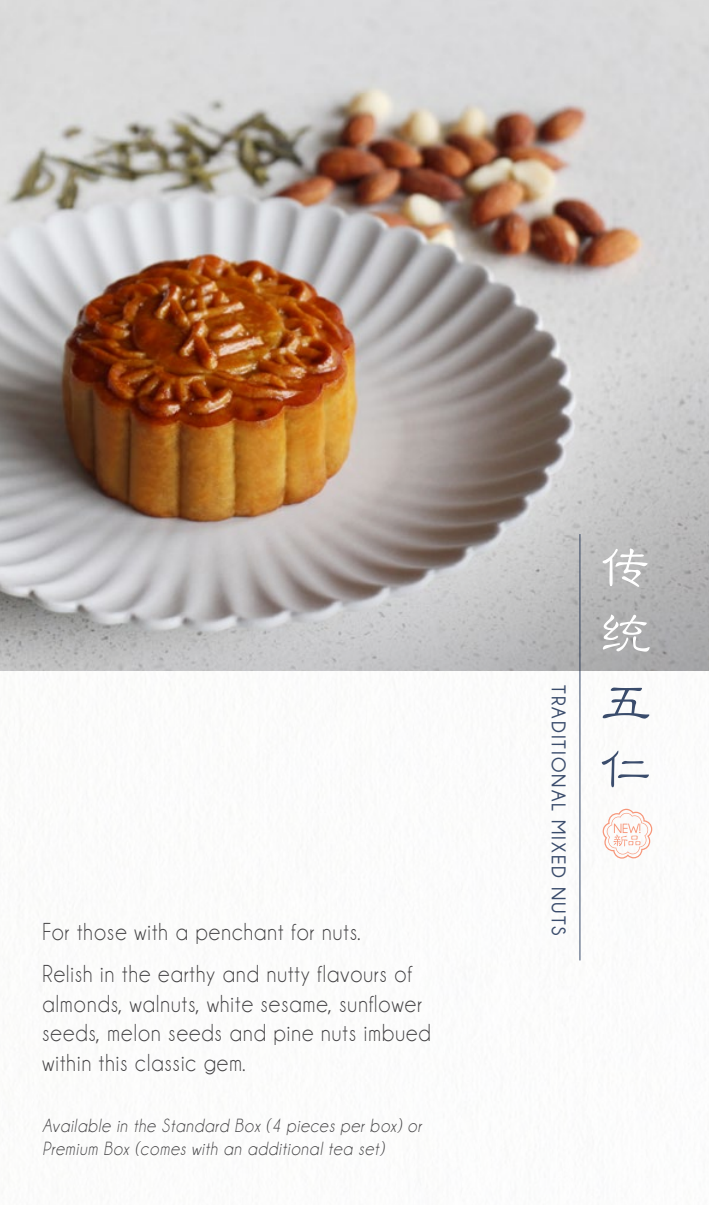
<style>
.page{position:relative;width:709px;height:1205px;background:#fff}
.page>*{position:absolute;margin:0;border:0;box-sizing:border-box;transform-origin:0 0}
.t1{font:55px/67.2px "ST Libian TC";color:#fff}
.t2{font:55px/67.2px "ST Libian TC";color:#3a4c6c}
.t3{font:24.75px/29.8px "Champagne&Limousines";letter-spacing:.05em;color:#414042;scale:.9 1}
.t4{font:700 20px "Champagne&Limousines";letter-spacing:.1em;color:#3a4c6c}
.t5{font:italic 19.25px/23px "Champagne&Limousines";letter-spacing:.05em;color:#414042;scale:.9 1}
</style>
<div class="page">
<hr style="left:579px;top:534px;width:1px;height:426px;background:#3a4c6c">
<img style="left:0;top:0;width:709px;height:670px">
<svg style="left:602px;top:809px;width:50px;height:49px"></svg>
<p class="t3" style="left:43px;top:910px;width:412px;line-height:42.2px">For those with a penchant for nuts.<br>Relish in the earthy and nutty flavours of</p>
<p class="t3" style="left:43px;top:988px;width:433px">almonds, walnuts, white sesame, sunflower seeds, melon seeds and pine nuts imbued within this classic gem.</p>
<p class="t5" style="left:43px;top:1114px;width:422px">Available in the Standard Box (4 pieces per box) or<br>Premium Box (comes with an additional tea set)</p>
<p class="t4" style="left:570px;top:685px;width:252px;rotate:90deg">TRADITIONAL MIXED NUTS</p>
<h1 class="t1" style="left:598px;top:533px;width:56px">传统</h1>
<h1 class="t2" style="left:598px;top:668px;width:56px">五仁</h1>
</div>
